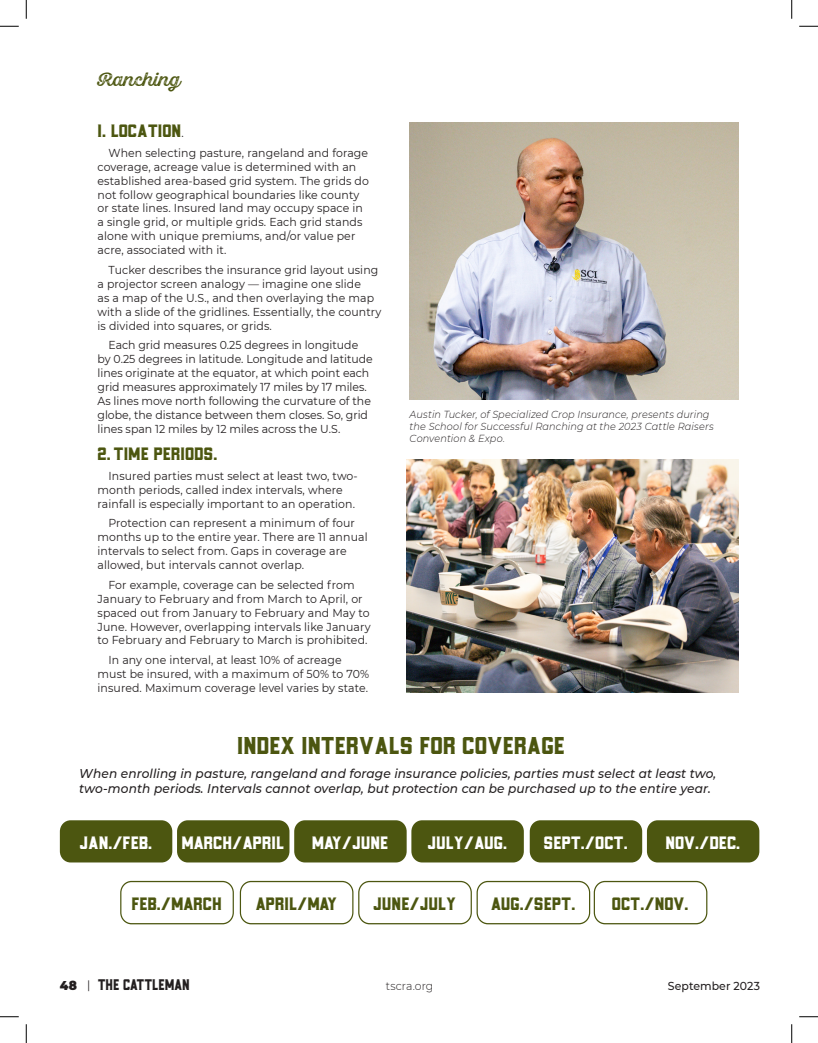
<style>
.page{position:relative;width:818px;height:1043px;background:#fff}
.page>*{position:absolute;margin:0;border:0;box-sizing:border-box;transform-origin:0 0}
.t1{font:700 25.62px "Hops And Barley 1";letter-spacing:.01em;color:#4c5610;scale:1.04 1}
.t2{font:24.25px "TH Goliad Clean";color:#4c5610;scale:1.04 1}
.t3{font:17.88px "TH Goliad Clean";color:#4c5610;scale:1.04 1}
.t4{font:17.88px "TH Goliad Clean";color:#fff;scale:1.04 1}
.t5{font:15.38px "TH Goliad Clean";color:#231f20;scale:.95 1}
.t6{font:italic 500 12.75px/15.4px "Montserrat";letter-spacing:.01em;color:#231f20;scale:.95 1}
.t7{font:11.5px/13.9px "Montserrat";letter-spacing:.01em;color:#231f20;scale:.95 1}
.t8{font:500 11.5px "Montserrat";color:#231f20;scale:.95 1}
.t9{font:300 11.5px "Montserrat";color:#231f20;scale:.95 1}
.t10{font:italic 300 10.25px/12.2px "Montserrat";letter-spacing:.01em;color:#231f20;scale:.95 1}
.s1{font-family:"Montserrat";font-size:11.5px;color:#231f20}
.s2{font-family:"Montserrat";font-weight:900;font-size:12.75px}
.s3{font-family:"Montserrat";font-size:11.5px}
</style>
<div class="page">
<img style="left:409px;top:123px;width:329px;height:276px">
<div style="left:60px;top:820px;width:112px;height:42px;background:#4c5610;border-radius:11px"></div>
<div style="left:177px;top:820px;width:112px;height:42px;background:#4c5610;border-radius:11px"></div>
<div style="left:294px;top:820px;width:112px;height:42px;background:#4c5610;border-radius:11px"></div>
<div style="left:411px;top:820px;width:113px;height:42px;background:#4c5610;border-radius:11px"></div>
<div style="left:529px;top:820px;width:113px;height:42px;background:#4c5610;border-radius:11px"></div>
<div style="left:647px;top:820px;width:112px;height:42px;background:#4c5610;border-radius:11px"></div>
<div style="left:120px;top:880px;width:114px;height:44px;border:1px solid #4c5610;border-radius:11px"></div>
<div style="left:240px;top:880px;width:113px;height:44px;border:1px solid #4c5610;border-radius:11px"></div>
<div style="left:358px;top:880px;width:114px;height:44px;border:1px solid #4c5610;border-radius:11px"></div>
<div style="left:476px;top:880px;width:114px;height:44px;border:1px solid #4c5610;border-radius:11px"></div>
<div style="left:593px;top:880px;width:114px;height:44px;border:1px solid #4c5610;border-radius:11px"></div>
<img style="left:406px;top:459px;width:332px;height:233px">
<svg style="left:0;top:25px;width:19px;height:2px"></svg>
<svg style="left:799px;top:25px;width:19px;height:2px"></svg>
<svg style="left:0;top:1016px;width:19px;height:1px"></svg>
<svg style="left:799px;top:1016px;width:19px;height:1px"></svg>
<svg style="left:25px;top:0;width:2px;height:19px"></svg>
<svg style="left:25px;top:1024px;width:2px;height:18px"></svg>
<svg style="left:791px;top:0;width:1px;height:19px"></svg>
<svg style="left:791px;top:1024px;width:1px;height:18px"></svg>
<p class="t1" style="left:97px;top:68px;width:82px">Ranching</p>
<p class="t3" style="left:97px;top:119px;width:84px">1. LOCATION<span class="s1">.</span></p>
<p class="t7" style="left:97px;top:145px;width:287px;text-indent:11px">When selecting pasture, rangeland and forage coverage, acreage value is determined with an established area-based grid system. The grids do not follow geographical boundaries like county or state lines. Insured land may occupy space in a single grid, or multiple grids. Each grid stands alone with unique premiums, and/or value per acre, associated with it.</p>
<p class="t7" style="left:97px;top:262px;width:300px;text-indent:11px">Tucker describes the insurance grid layout using a projector screen analogy — imagine one slide<br>as a map of the U.S., and then overlaying the map with a slide of the gridlines. Essentially, the country is divided into squares, or grids.</p>
<p class="t7" style="left:97px;top:338px;width:291px;text-indent:11px">Each grid measures 0.25 degrees in longitude by 0.25 degrees in latitude. Longitude and latitude lines originate at the equator, at which point each grid measures approximately 17 miles by 17 miles.<br>As lines move north following the curvature of the globe, the distance between them closes. So, grid lines span 12 miles by 12 miles across the U.S.</p>
<p class="t3" style="left:97px;top:442px;width:117px">2. TIME PERIODS.</p>
<p class="t7" style="left:98px;top:468px;width:275px;text-indent:11px">Insured parties must select at least two, two&shy;month periods, called index intervals, where rainfall is especially important to an operation.</p>
<p class="t7" style="left:98px;top:516px;width:286px;text-indent:11px">Protection can represent a minimum of four months up to the entire year. There are 11 annual intervals to select from. Gaps in coverage are allowed, but intervals cannot overlap.</p>
<p class="t7" style="left:98px;top:577px;width:289px;text-indent:11px">For example, coverage can be selected from January to February and from March to April, or spaced out from January to February and May to June. However, overlapping intervals like January to February and February to March is prohibited.</p>
<p class="t7" style="left:98px;top:652px;width:287px;text-indent:11px">In any one interval, at least 10% of acreage must be insured, with a maximum of 50% to 70% insured. Maximum coverage level varies by state.</p>
<p class="t10" style="left:409px;top:407px;width:321px">Austin Tucker, of Specialized Crop Insurance, presents during the School for Successful Ranching at the 2023 Cattle Raisers<br>Convention &amp; Expo.</p>
<p class="t2" style="left:237px;top:729px;width:316px">INDEX INTERVALS FOR COVERAGE</p>
<p class="t6" style="left:79px;top:765px;width:671px">When enrolling in pasture, rangeland and forage insurance policies, parties must select at least two, two-month periods. Intervals cannot overlap, but protection can be purchased up to the entire year.</p>
<p class="t4" style="left:79px;top:830px;width:71px">JAN./FEB.</p>
<p class="t4" style="left:181px;top:830px;width:100px">MARCH/APRIL</p>
<p class="t4" style="left:312px;top:830px;width:75px">MAY/JUNE</p>
<p class="t4" style="left:427px;top:830px;width:78px">JULY/AUG.</p>
<p class="t4" style="left:543px;top:830px;width:82px">SEPT./OCT.</p>
<p class="t4" style="left:665px;top:830px;width:73px">NOV./DEC.</p>
<p class="t3" style="left:131px;top:892px;width:88px">FEB./MARCH</p>
<p class="t3" style="left:255px;top:892px;width:80px">APRIL/MAY</p>
<p class="t3" style="left:373px;top:892px;width:81px">JUNE/JULY</p>
<p class="t3" style="left:490px;top:892px;width:83px">AUG./SEPT.</p>
<p class="t3" style="left:612px;top:892px;width:75px">OCT./NOV.</p>
<p class="t5" style="left:60px;top:974px;width:138px"><span class="s2">48</span> <span class="s3">|</span> THE CATTLEMAN</p>
<p class="t9" style="left:386px;top:978px;width:51px">tscra.org</p>
<p class="t8" style="left:668px;top:977px;width:98px">September 2023</p>
</div>
